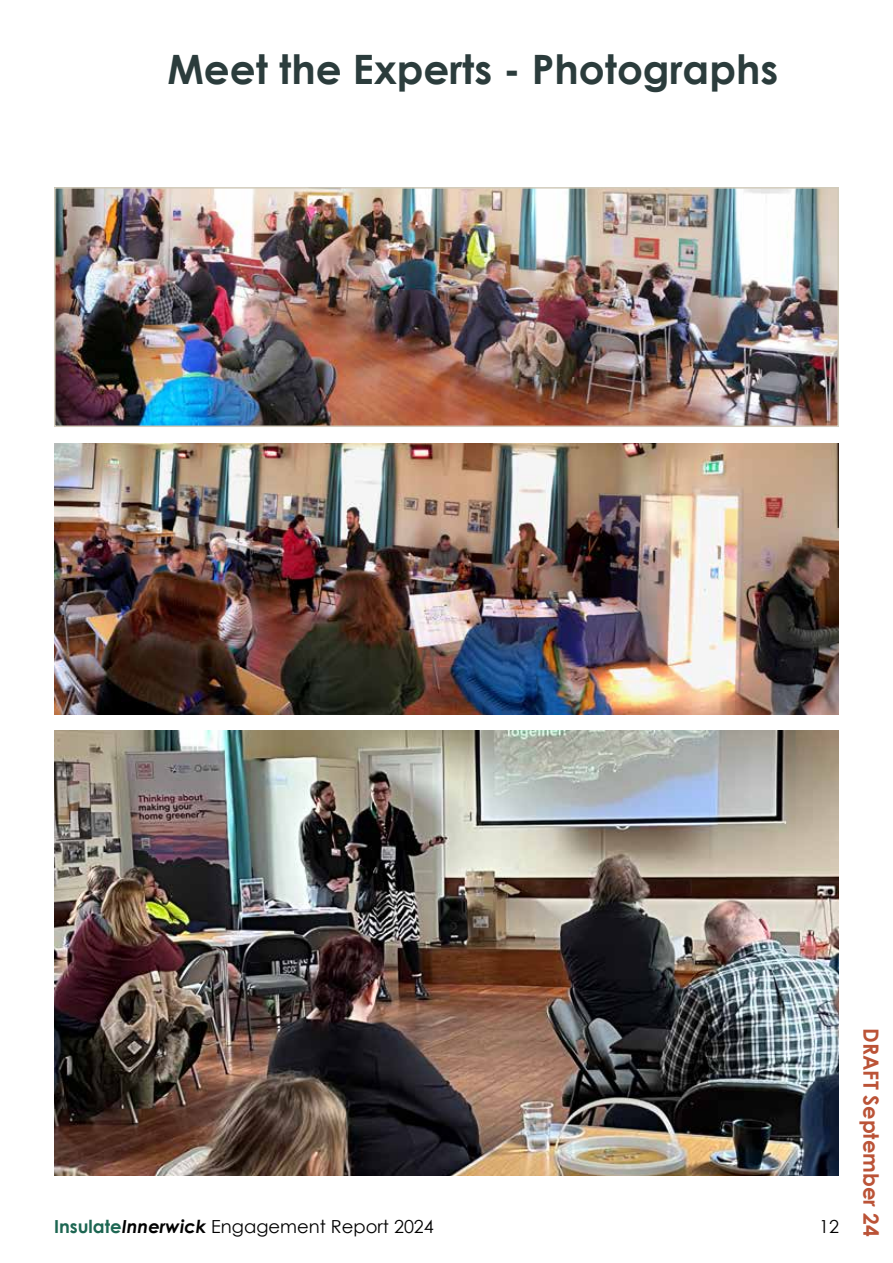
<style>
.page{position:relative;width:893px;height:1263px;background:#fff}
.page>*{position:absolute;margin:0;border:0;box-sizing:border-box;transform-origin:0 0}
.t1{font:700 40.5px "Century Gothic";color:#2b3c3c}
.t2{font:700 21px "Century Gothic";color:#bb5337}
.t3{font:18px "Century Gothic";color:#000}
.s1{font-weight:700;color:#1d6652}
.s2{font-weight:700;font-style:italic}
</style>
<div class="page">
<img style="left:57px;top:190px;width:779px;height:234px">
<div style="left:54px;top:187px;width:785px;height:240px;border:2px solid #d1cbbb"></div>
<img style="left:54px;top:731px;width:785px;height:445px">
<img style="left:54px;top:443px;width:785px;height:271px">
<h1 class="t1" style="left:167px;top:39px;width:612px">Meet the Experts - Photographs</h1>
<p class="t3" style="left:54px;top:1214px;width:381px"><span class="s1">Insulate</span><span class="s2">Innerwick</span> Engagement Report 2024</p>
<p class="t3" style="left:819px;top:1214px;width:21px">12</p>
<p class="t2" style="left:887px;top:1028px;width:210px;rotate:90deg">DRAFT September 24</p>
</div>
